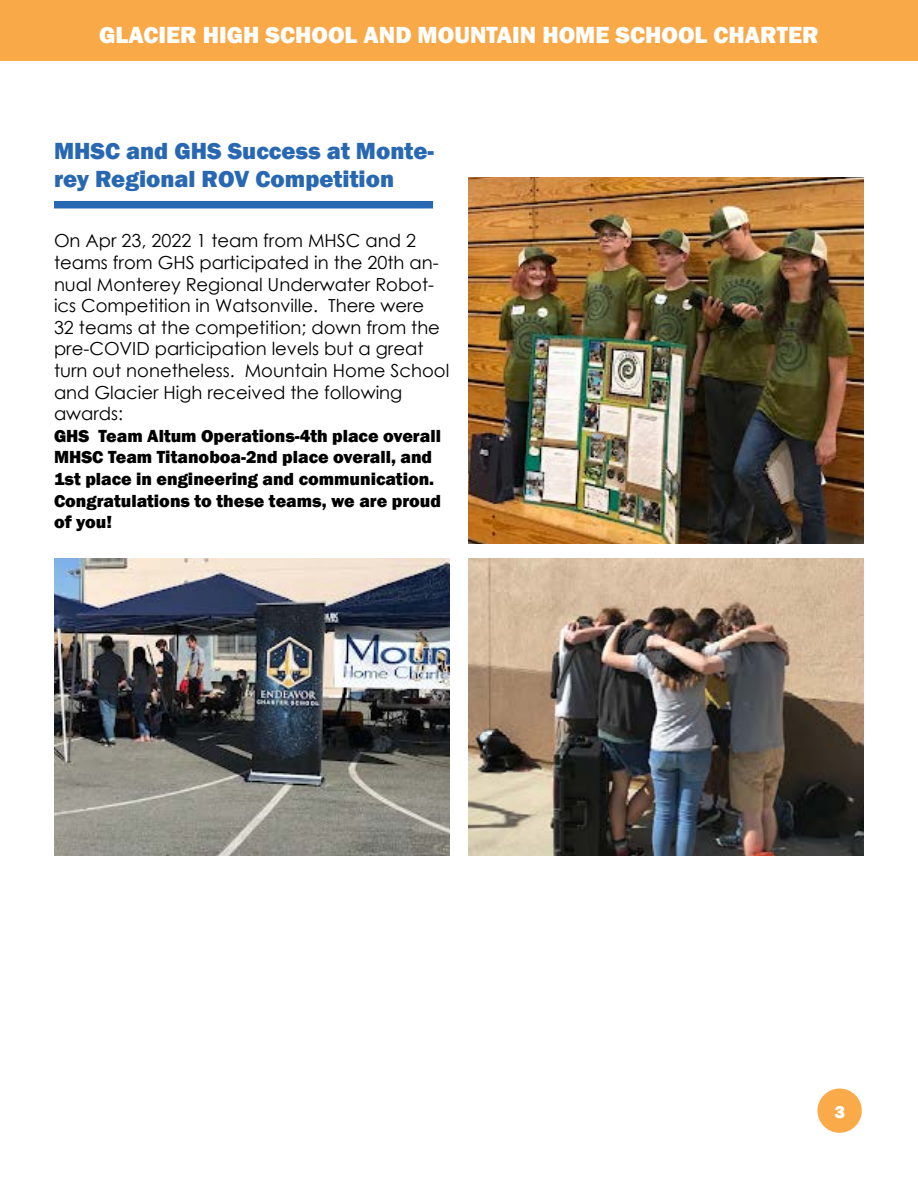
<style>
.page{position:relative;width:918px;height:1188px;background:#fff}
.page>*{position:absolute;margin:0;border:0;box-sizing:border-box;transform-origin:0 0}
.t1{font:800 24px/28.8px "Franklin Gothic";color:#2868b2}
.t2{font:800 24px "Franklin Gothic";color:#fff}
.t3{font:18px/21.6px "Century Gothic";color:#000}
.t4{font:800 18px/21.6px "Franklin Gothic";color:#000}
.t5{font:800 18px "Franklin Gothic";color:#fff}
</style>
<div class="page">
<div style="left:818px;top:1089px;width:44px;height:44px;background:#faaa49;border-radius:50%"></div>
<img style="left:54px;top:559px;width:396px;height:297px">
<img style="left:468px;top:178px;width:396px;height:366px">
<img style="left:468px;top:559px;width:396px;height:297px">
<div style="left:0;top:0;width:918px;height:60px;background:#faa948"></div>
<div style="left:54px;top:201px;width:379px;height:7px;background:#2868b2"></div>
<h1 class="t2" style="left:99px;top:19px;width:721px">GLACIER HIGH SCHOOL AND MOUNTAIN HOME SCHOOL CHARTER</h1>
<h1 class="t1" style="left:54px;top:136px;width:382px">MHSC and GHS Success at Monte&shy;rey Regional ROV Competition</h1>
<p class="t3" style="left:54px;top:230px;width:397px">On Apr 23, 2022 1 team from MHSC and 2 teams from GHS participated in the 20th an&shy;nual Monterey Regional Underwater Robot&shy;ics Competition in Watsonville. There were<br>32 teams at the competition; down from the pre-COVID participation levels but a great turn out nonetheless. Mountain Home School and Glacier High received the following awards:</p>
<p class="t4" style="left:54px;top:425px;width:389px">GHS Team Altum Operations-4th place overall MHSC Team Titanoboa-2nd place overall, and 1st place in engineering and communication.<br>Congratulations to these teams, we are proud of you!</p>
<p class="t5" style="left:834px;top:1100px;width:12px">3</p>
</div>
